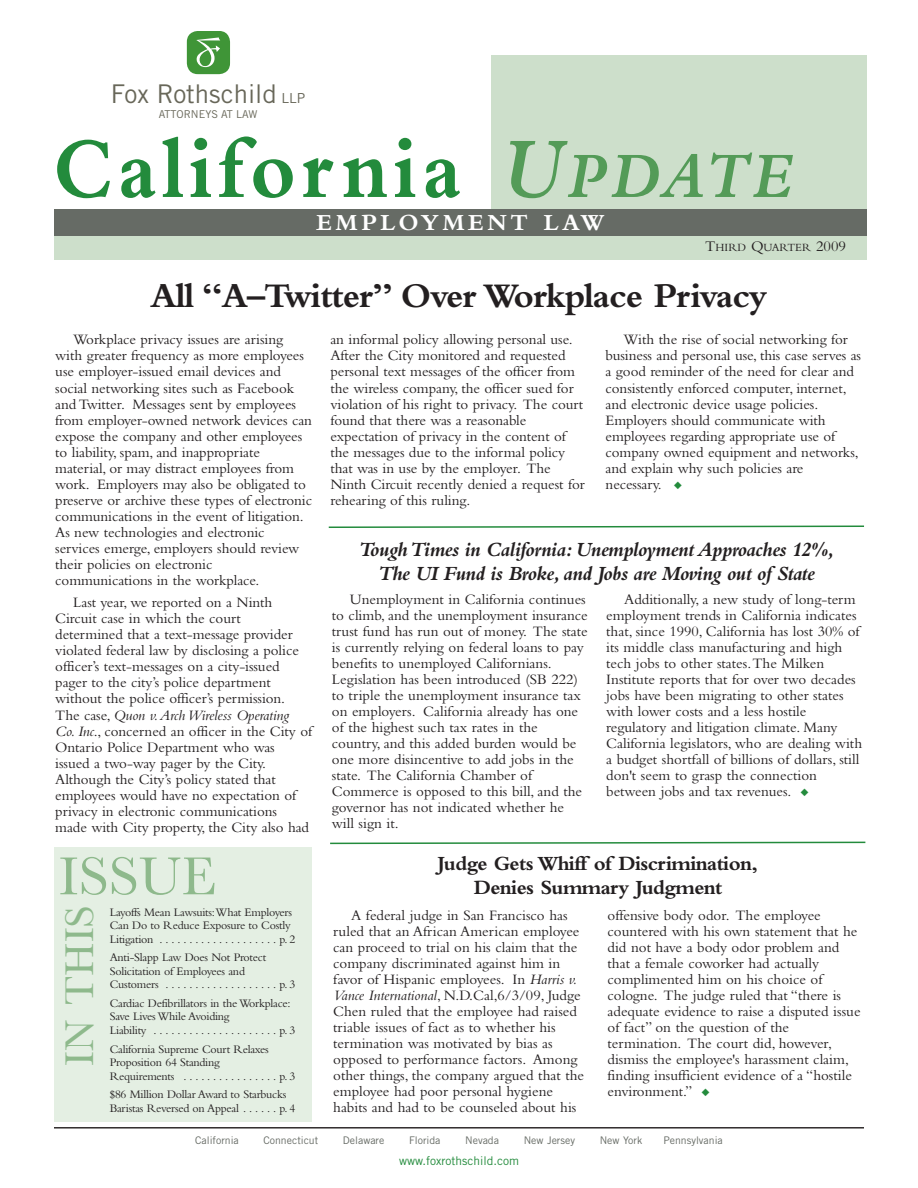
<style>
.page{position:relative;width:918px;height:1188px;background:#fff}
.page>*{position:absolute;margin:0;border:0;box-sizing:border-box;transform-origin:0 0}
.t1{font:700 90px "Bembo";letter-spacing:.065em;color:#238b3c;scale:.9 1}
.t2{font:55.5px "Baskerville";color:#8eb98c}
.t3{font:41.7px "Baskerville";color:#8eb98c}
.t4{font:700 36px "Bembo";letter-spacing:-.03em;color:#231f20}
.t5{font:25.8px "Trade Gothic";color:#686759}
.t6{font:700 24px "Bembo";letter-spacing:.15em;color:#fff}
.t7{font:italic 700 21px/24px "Bembo";letter-spacing:-.03em;color:#231f20;text-align:center}
.t8{font:700 21px/24px "Bembo";letter-spacing:-.03em;color:#231f20;text-align:center}
.t9{font:15px/16px "Bembo";letter-spacing:-.005em;color:#231f20}
.t10{font:12px/13.5px "Bembo";letter-spacing:-.02em;color:#231f20}
.t11{font:12px "Trade Gothic";color:#238b3c}
.t12{font:11.55px "Bembo";color:#231f20}
.t13{font:10.8px "Trade Gothic";color:#686759}
.t14{font:10.5px "Trade Gothic";color:#666b65}
.s1{font-size:13.8px}
.s2{font-style:italic;color:#549b58}
.s3{font-style:italic;font-size:67.5px;color:#549b58}
.s4{font-size:15.3px}
.s5{font-style:italic}
.s6{color:#238b3c}
</style>
<div class="page">
<div style="left:187px;top:32px;width:43px;height:42px;background:#3f9537;border-radius:11px"></div>
<svg style="left:196px;top:37px;width:24px;height:31px"></svg>
<div style="left:491px;top:55px;width:376px;height:176px;background:#cddfcb"></div>
<div style="left:54px;top:223px;width:813px;height:37px;background:#cddfcb"></div>
<div style="left:54px;top:209px;width:813px;height:26px;background:#666b65"></div>
<div style="left:54px;top:847px;width:258px;height:275px;background:#e4efe3"></div>
<hr style="left:54px;top:1127px;width:810px;height:1px;background:#231f20">
<svg style="left:330px;top:841px;width:536px;height:4px"></svg>
<svg style="left:328px;top:525px;width:536px;height:3px"></svg>
<h3 class="t5" style="left:111px;top:84px;width:196px">Fox Rothschild <span class="s1">LLP</span></h3>
<p class="t13" style="left:159px;top:111px;width:100px">ATTORNEYS AT LAW</p>
<h1 class="t1" style="left:53px;top:137px;width:823px">California <span class="s2">U</span><span class="s3">PDATE</span></h1>
<h3 class="t6" style="left:317px;top:215px;width:289px">EMPLOYMENT LAW</h3>
<p class="t12" style="left:705px;top:243px;width:142px"><span class="s4">T</span>HIRD <span class="s4">Q</span>UARTER <span class="s4">2009</span></p>
<h3 class="t4" style="left:150px;top:283px;width:619px">All “A–Twitter” Over Workplace Privacy</h3>
<p class="t9" style="left:55px;top:333px;width:258px;text-indent:18px">Workplace privacy issues are arising with greater frequency as more employees use employer-issued email devices and social networking sites such as Facebook and Twitter. Messages sent by employees from employer-owned network devices can expose the company and other employees to liability, spam, and inappropriate material, or may distract employees from work. Employers may also be obligated to preserve or archive these types of electronic communications in the event of litigation.<br>As new technologies and electronic services emerge, employers should review their policies on electronic communications in the workplace.</p>
<p class="t9" style="left:55px;top:596px;width:258px;text-indent:18px">Last year, we reported on a Ninth Circuit case in which the court determined that a text-message provider violated federal law by disclosing a police officer’s text-messages on a city-issued pager to the city’s police department without the police officer’s permission.<br>The case, <span class="s5">Quon v.Arch Wireless Operating Co. Inc</span>., concerned an officer in the City of Ontario Police Department who was issued a two-way pager by the City.<br>Although the City’s policy stated that employees would have no expectation of privacy in electronic communications made with City property, the City also had</p>
<h2 class="t2" style="left:59px;top:858px;width:159px">ISSUE</h2>
<h3 class="t3" style="left:66px;top:1066px;width:162px;rotate:-90deg">IN THIS</h3>
<p class="t10" style="left:110px;top:906px;width:187px">Layoffs Mean Lawsuits:What Employers<br>Can Do to Reduce Exposure to Costly<br>Litigation ....................p.2</p>
<p class="t10" style="left:110px;top:952px;width:187px">Anti-Slapp Law Does Not Protect<br>Solicitation of Employees and<br>Customers ...................p.3</p>
<p class="t10" style="left:110px;top:998px;width:187px">Cardiac Defibrillators in the Workplace:<br>Save Lives While Avoiding<br>Liability .....................p.3</p>
<p class="t10" style="left:110px;top:1043px;width:187px">California Supreme Court Relaxes<br>Proposition 64 Standing<br>Requirements ................p.3</p>
<p class="t10" style="left:110px;top:1089px;width:187px">$86 Million Dollar Award to Starbucks<br>Baristas Reversed on Appeal . . . . . . p. 4</p>
<p class="t9" style="left:330px;top:333px;width:256px">an informal policy allowing personal use.<br>After the City monitored and requested personal text messages of the officer from the wireless company, the officer sued for violation of his right to privacy. The court found that there was a reasonable expectation of privacy in the content of the messages due to the informal policy that was in use by the employer. The Ninth Circuit recently denied a request for rehearing of this ruling.</p>
<p class="t9" style="left:606px;top:333px;width:257px;text-indent:18px">With the rise of social networking for business and personal use, this case serves as a good reminder of the need for clear and consistently enforced computer, internet, and electronic device usage policies.<br>Employers should communicate with employees regarding appropriate use of company owned equipment and networks, and explain why such policies are necessary. <span class="s6">◆</span></p>
<h3 class="t7" style="left:359px;top:540px;width:477px">ToughTimes in California: Unemployment Approaches 12%,<br>The UI Fund is Broke, and Jobs are Moving out of State</h3>
<p class="t9" style="left:332px;top:592px;width:257px;text-indent:18px">Unemployment in California continues to climb, and the unemployment insurance trust fund has run out of money. The state is currently relying on federal loans to pay benefits to unemployed Californians.<br>Legislation has been introduced (SB 222) to triple the unemployment insurance tax on employers. California already has one of the highest such tax rates in the country, and this added burden would be one more disincentive to add jobs in the state. The California Chamber of Commerce is opposed to this bill, and the governor has not indicated whether he will sign it.</p>
<p class="t9" style="left:606px;top:592px;width:257px;text-indent:18px">Additionally, a new study of long-term employment trends in California indicates that, since 1990, California has lost 30% of its middle class manufacturing and high tech jobs to other states.The Milken Institute reports that for over two decades jobs have been migrating to other states with lower costs and a less hostile regulatory and litigation climate. Many California legislators, who are dealing with a budget shortfall of billions of dollars, still don't seem to grasp the connection between jobs and tax revenues. <span class="s6">◆</span></p>
<h3 class="t8" style="left:438px;top:854px;width:322px">Judge Gets Whiff of Discrimination,<br>Denies Summary Judgment</h3>
<p class="t9" style="left:333px;top:908px;width:252px;text-indent:18px">A federal judge in San Francisco has ruled that an African American employee can proceed to trial on his claim that the company discriminated against him in favor of Hispanic employees. In <span class="s5">Harris v.<br>Vance International</span>, N.D.Cal,6/3/09, Judge Chen ruled that the employee had raised triable issues of fact as to whether his termination was motivated by bias as opposed to performance factors. Among other things, the company argued that the employee had poor personal hygiene habits and had to be counseled about his</p>
<p class="t9" style="left:608px;top:908px;width:255px">offensive body odor. The employee countered with his own statement that he did not have a body odor problem and that a female coworker had actually complimented him on his choice of cologne. The judge ruled that “there is adequate evidence to raise a disputed issue of fact” on the question of the termination. The court did, however, dismiss the employee's harassment claim, finding insufficient evidence of a “hostile environment.” <span class="s6">◆</span></p>
<p class="t14" style="left:195px;top:1136px;width:45px">California</p>
<p class="t14" style="left:263px;top:1136px;width:56px">Connecticut</p>
<p class="t14" style="left:343px;top:1136px;width:43px">Delaware</p>
<p class="t14" style="left:409px;top:1136px;width:33px">Florida</p>
<p class="t14" style="left:465px;top:1136px;width:35px">Nevada</p>
<p class="t14" style="left:524px;top:1136px;width:53px">New Jersey</p>
<p class="t14" style="left:600px;top:1136px;width:44px">New York</p>
<p class="t14" style="left:663px;top:1136px;width:61px">Pennsylvania</p>
<p class="t11" style="left:399px;top:1156px;width:121px">www.foxrothschild.com</p>
</div>
